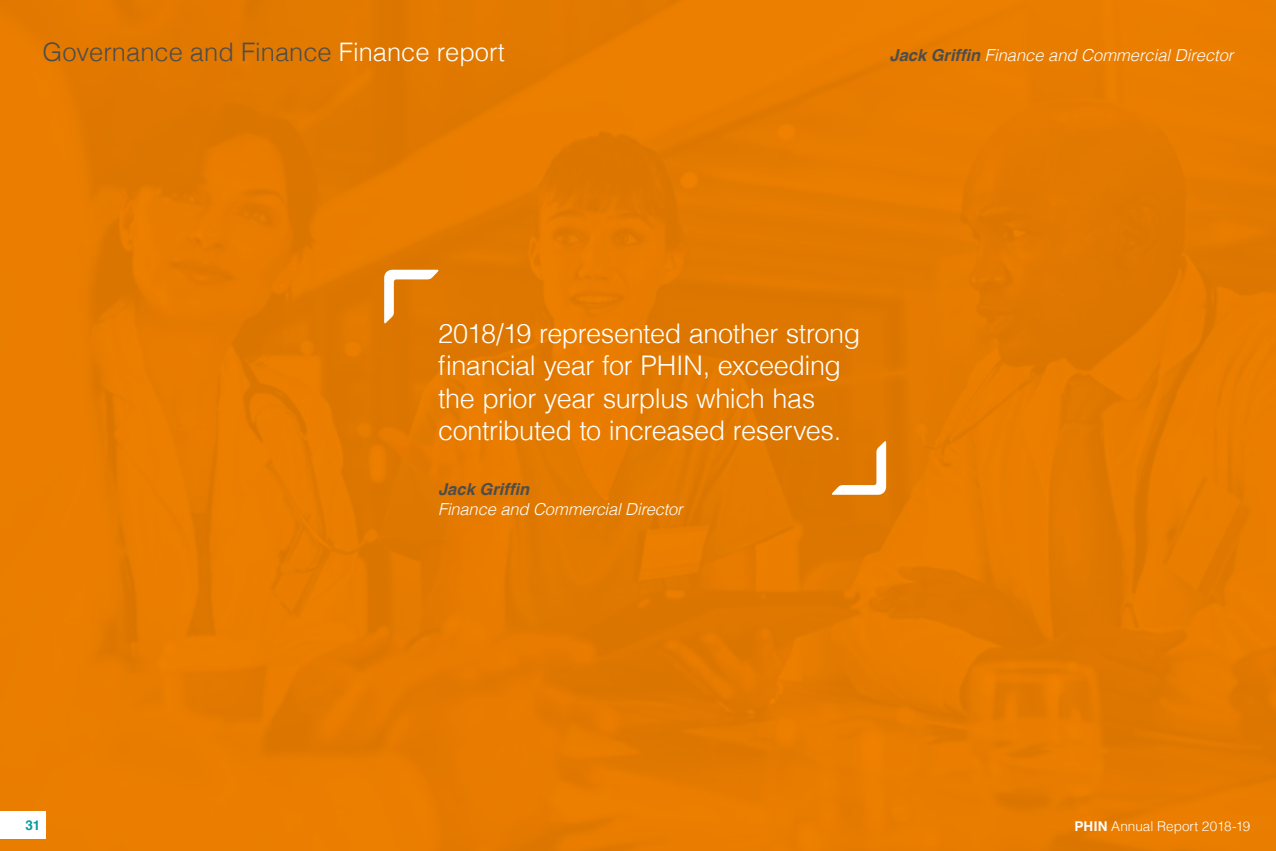
<style>
.page{position:relative;width:1276px;height:851px;background:#fff}
.page>*{position:absolute;margin:0;border:0;box-sizing:border-box;transform-origin:0 0}
.B{font:300 27px/32.4px "Helvetica";letter-spacing:-.015em;color:#fff}
.t1{font:300 25.5px "Helvetica";color:#4d4d4c}
.B-2{font:italic 300 16.5px/19.8px "Helvetica";color:#fff}
.t2{font:300 13.5px "Helvetica";color:#fff}
.t3{font:700 13.5px "Helvetica";color:#059b9f}
.s1{color:#fff}
.s2{font-weight:700;color:#4d4d4c}
.s3{font-weight:700}
</style>
<div class="page">
<img style="left:0;top:0;width:1276px;height:850px">
<svg style="left:384px;top:270px;width:55px;height:54px"></svg>
<svg style="left:830px;top:440px;width:56px;height:54px"></svg>
<div style="left:0;top:811px;width:46px;height:27px;background:#fff"></div>
<p class="t1" style="left:43px;top:30px;width:464px">Governance and Finance <span class="s1">Finance report</span></p>
<p class="B-2" style="left:889px;top:44px;width:345px"><span class="s2">Jack Griffin</span> Finance and Commercial Director</p>
<p class="B" style="left:438px;top:315px;width:424px">2018/19 represented another strong financial year for PHIN, exceeding the prior year surplus which has contributed to increased reserves.</p>
<p class="B-2" style="left:438px;top:478px;width:246px"><span class="s2">Jack Griffin<br></span>Finance and Commercial Director</p>
<p class="t3" style="left:26px;top:814px;width:16px">31</p>
<p class="t2" style="left:1074px;top:814px;width:177px"><span class="s3">PHIN</span> Annual Report 2018-19</p>
</div>
